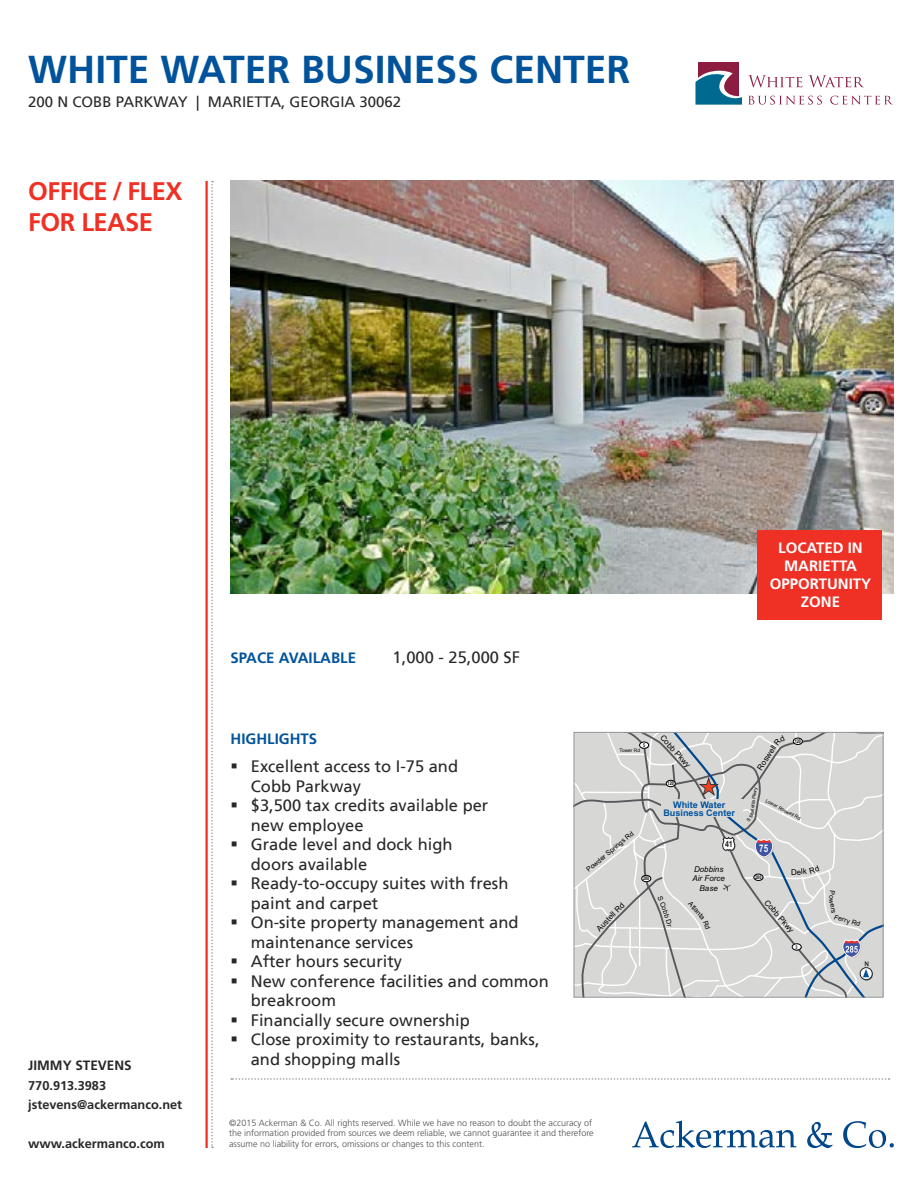
<style>
.page{position:relative;width:918px;height:1188px;background:#fff}
.page>*{position:absolute;margin:0;border:0;box-sizing:border-box;transform-origin:0 0}
.t1{font:700 39px "Frutiger LT Std";color:#00539b}
.t2{font:700 25.5px/30.6px "Frutiger LT Std";letter-spacing:-.02em;color:#ee3124}
.t3{font:16.5px/19.5px "Frutiger LT Std";color:#292829}
.t4{font:15px "Frutiger LT Std";color:#292829}
.t5{font:700 15px/18px "Frutiger LT Std";color:#fff;text-align:center}
.t6{font:700 15px "Frutiger LT Std";color:#00539b}
.t7{font:700 13.5px "Frutiger LT Std";color:#292829}
.t8{font:700 12.75px/19.5px "Frutiger LT Std";color:#292829}
.t9{font:700 10.5px "Arial";color:#fdfdfe;scale:.77 1}
.t10{font:700 9.15px/7.5px "Arial";color:#00529c;text-align:center}
.t11{font:300 9px/10.5px "Frutiger LT Std";color:#4d4d4f}
.t12{font:700 8.55px "Arial Narrow";color:#231f20}
.t13{font:7.95px "Arial";color:#000}
.t14{font:italic 7.95px/9.6px "Arial";color:#000;text-align:center}
.t15{font:6.9px "Arial";color:#000}
.t16{font:700 5.25px "Arial";color:#000;scale:.72 1}
.t17{font:4.8px "Arial";color:#000}
</style>
<div class="page">
<svg style="left:231px;top:1078px;width:659px;height:2px"></svg>
<hr style="left:205px;top:181px;width:3px;height:967px;background:#ee3124">
<svg style="left:211px;top:181px;width:2px;height:967px"></svg>
<img style="left:230px;top:181px;width:664px;height:413px">
<svg style="left:576px;top:734px;width:74px;height:261px;background:#d5d6d4"></svg>
<svg style="left:650px;top:734px;width:231px;height:261px;background:#d2d4d3"></svg>
<svg style="left:755px;top:839px;width:19px;height:19px"></svg>
<svg style="left:723px;top:837px;width:12px;height:14px"></svg>
<div style="left:754px;top:874px;width:9px;height:7px;background:#141414;border-radius:50%"></div>
<div style="left:754px;top:874px;width:9px;height:6px;background:#fff;border-radius:50%"></div>
<div style="left:754px;top:874px;width:9px;height:6px;border:1px solid #000;border-radius:50%"></div>
<svg style="left:793px;top:944px;width:9px;height:7px"></svg>
<div style="left:792px;top:944px;width:9px;height:6px;background:#fff;border-radius:50%"></div>
<div style="left:792px;top:944px;width:9px;height:6px;border:1px solid #000;border-radius:50%"></div>
<div style="left:667px;top:781px;width:9px;height:6px;background:#121313;border-radius:50%"></div>
<div style="left:666px;top:780px;width:9px;height:7px;background:#fff;border-radius:50%"></div>
<div style="left:666px;top:780px;width:9px;height:7px;border:1px solid #000;border-radius:50%"></div>
<div style="left:794px;top:738px;width:9px;height:7px;background:#1b1c1c;border-radius:50%"></div>
<div style="left:793px;top:738px;width:9px;height:6px;background:#fff;border-radius:50%"></div>
<div style="left:793px;top:738px;width:9px;height:7px;border:1px solid #000;border-radius:50%"></div>
<div style="left:642px;top:875px;width:9px;height:7px;background:#fff;border-radius:50%"></div>
<div style="left:642px;top:875px;width:9px;height:7px;border:1px solid #000;border-radius:50%"></div>
<div style="left:640px;top:742px;width:9px;height:7px;background:#222323;border-radius:50%"></div>
<div style="left:640px;top:742px;width:9px;height:6px;background:#fff;border-radius:50%"></div>
<div style="left:640px;top:742px;width:9px;height:6px;border:1px solid #000;border-radius:50%"></div>
<svg style="left:861px;top:969px;width:12px;height:12px"></svg>
<svg style="left:860px;top:968px;width:12px;height:12px"></svg>
<div style="left:860px;top:968px;width:12px;height:12px;border:1px solid #231f20;border-radius:50%"></div>
<svg style="left:843px;top:940px;width:26px;height:37px"></svg>
<svg style="left:723px;top:884px;width:8px;height:7px"></svg>
<div style="left:662px;top:800px;width:81px;height:17px;background:#d7d8d6"></div>
<svg style="left:700px;top:778px;width:17px;height:17px"></svg>
<div style="left:574px;top:732px;width:309px;height:265px;border:1px solid #939598"></div>
<svg style="left:632px;top:1121px;width:164px;height:27px"></svg>
<svg style="left:807px;top:1122px;width:26px;height:26px"></svg>
<svg style="left:843px;top:1121px;width:51px;height:27px"></svg>
<div style="left:757px;top:530px;width:125px;height:90px;background:#ee3124"></div>
<div style="left:699px;top:62px;width:40px;height:40px;background:#8c1d40"></div>
<svg style="left:695px;top:68px;width:198px;height:37px"></svg>
<svg style="left:769px;top:735px;width:16px;height:19px"></svg>
<svg style="left:797px;top:865px;width:22px;height:10px"></svg>
<svg style="left:829px;top:891px;width:32px;height:35px"></svg>
<svg style="left:658px;top:895px;width:14px;height:32px"></svg>
<svg style="left:688px;top:901px;width:22px;height:28px"></svg>
<svg style="left:746px;top:806px;width:9px;height:16px"></svg>
<h1 class="t1" style="left:28px;top:47px;width:604px">WHITE WATER BUSINESS CENTER</h1>
<p class="t4" style="left:28px;top:93px;width:375px">200 N Cobb Parkway | Marietta, Georgia 30062</p>
<h2 class="t2" style="left:28px;top:176px;width:156px">OFFICE / FLEX<br>FOR LEASE</h2>
<p class="t7" style="left:28px;top:1057px;width:105px">JIMMY STEVENS</p>
<p class="t8" style="left:28px;top:1075px;width:156px">770.913.3983<br>JSTEVENS@ACKERMANCO.NET</p>
<p class="t8" style="left:28px;top:1134px;width:138px">WWW.ACKERMANCO.COM</p>
<p class="t6" style="left:231px;top:649px;width:127px">SPACE AVAILABLE</p>
<p class="t3" style="left:393px;top:647px;width:129px">1,000 - 25,000 SF</p>
<p class="t5" style="left:770px;top:538px;width:103px">LOCATED IN<br>MARIETTA<br>OPPORTUNITY<br>ZONE</p>
<p class="t6" style="left:231px;top:730px;width:88px">HIGHLIGHTS</p>
<p class="t3" style="left:251px;top:757px;width:299px">Excellent access to I -75 and<br>Cobb Parkway<br>$3,500 tax credits available per<br>new employee<br>Grade level and dock high<br>doors available<br>Ready-to-occupy suites with fresh paint and carpet<br>On-site property management and maintenance services<br>After hours security<br>New conference facilities and common breakroom<br>Financially secure ownership<br>Close proximity to restaurants, banks, and shopping malls</p>
<p class="t16" style="left:643px;top:742px;width:4px">5</p>
<p class="t17" style="left:620px;top:747px;width:22px">Tower Rd</p>
<p class="t13" style="left:665px;top:733px;width:42px;rotate:47deg">Cobb Pkwy</p>
<p class="t13" style="left:755px;top:766px;width:21px;rotate:-57deg">Rosw</p>
<p class="t16" style="left:795px;top:738px;width:10px">120</p>
<p class="t16" style="left:668px;top:780px;width:10px">120</p>
<p class="t10" style="left:663px;top:802px;width:73px">White Water<br>Business Center</p>
<p class="t17" style="left:750px;top:805px;width:20px;rotate:-82deg">tta Pkwy</p>
<p class="t17" style="left:767px;top:798px;width:41px;rotate:28deg">Lower Roswell Rd</p>
<p class="t15" style="left:584px;top:867px;width:61px;rotate:-40deg">Powder Springs Rd</p>
<p class="t16" style="left:643px;top:875px;width:10px">280</p>
<p class="t12" style="left:725px;top:837px;width:9px">41</p>
<p class="t14" style="left:692px;top:864px;width:34px">Dobbins<br>Air Force<br>Base</p>
<p class="t9" style="left:759px;top:842px;width:13px">75</p>
<p class="t16" style="left:755px;top:874px;width:10px">280</p>
<p class="t13" style="left:791px;top:867px;width:7px">D</p>
<p class="t13" style="left:594px;top:926px;width:38px;rotate:-46deg">Austell Rd</p>
<p class="t13" style="left:770px;top:897px;width:42px;rotate:49deg">Cobb Pkwy</p>
<p class="t16" style="left:795px;top:943px;width:4px">3</p>
<p class="t11" style="left:229px;top:1118px;width:366px">©2015 Ackerman &amp; Co. All rights reserved. While we have no reason to doubt the accuracy of the information provided from sources we deem reliable, we cannot guarantee it and therefore assume no liability for errors, omissions or changes to this content.</p>
</div>
